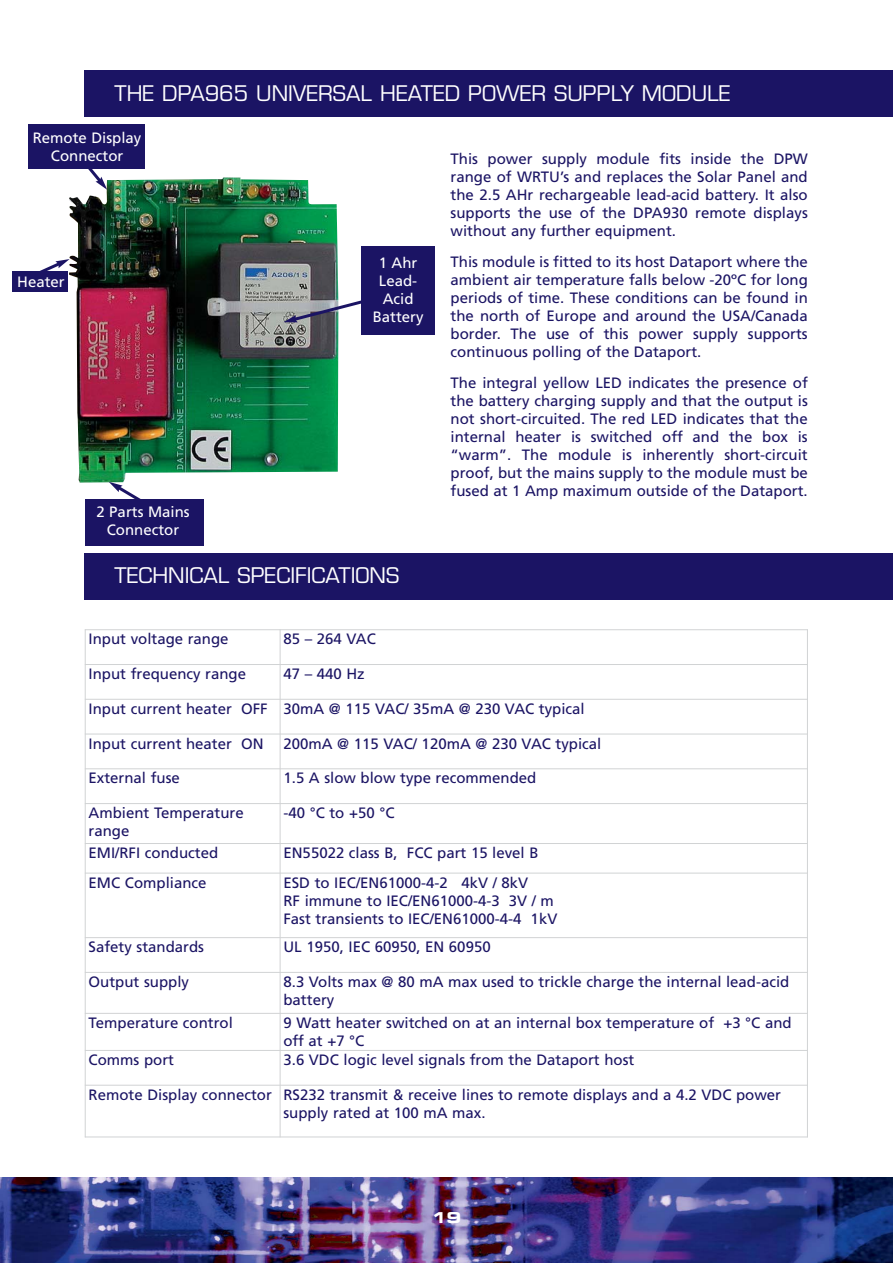
<style>
.page{position:relative;width:893px;height:1263px;background:#fff}
.page>*{position:absolute;margin:0;border:0;box-sizing:border-box;transform-origin:0 0}
.t1{font:21px "Eurostile LT";color:#fff}
.t2{font:15px/18px "Frutiger";color:#1b1464}
.t3{font:15px/18px "Frutiger";color:#fff;text-align:center}
.t4{font:15px "Eurostile LT Bold Extended Two";color:#fff}
</style>
<div class="page">
<img style="left:0;top:1178px;width:893px;height:85px">
<svg style="left:88px;top:169px;width:11px;height:8px"></svg>
<div style="left:85px;top:70px;width:808px;height:47px;background:#1b1464"></div>
<img style="left:69px;top:177px;width:269px;height:306px">
<div style="left:85px;top:553px;width:808px;height:47px;background:#1b1464"></div>
<hr style="left:85px;top:629px;width:1px;height:508px;background:#d1d3d4">
<hr style="left:280px;top:629px;width:1px;height:508px;background:#d1d3d4">
<hr style="left:807px;top:629px;width:1px;height:508px;background:#d1d3d4">
<hr style="left:85px;top:629px;width:723px;height:1px;background:#d1d3d4">
<hr style="left:85px;top:664px;width:723px;height:1px;background:#d1d3d4">
<hr style="left:85px;top:699px;width:723px;height:1px;background:#d1d3d4">
<hr style="left:85px;top:734px;width:723px;height:1px;background:#d1d3d4">
<hr style="left:85px;top:768px;width:723px;height:1px;background:#d1d3d4">
<hr style="left:85px;top:803px;width:723px;height:1px;background:#d1d3d4">
<hr style="left:85px;top:843px;width:723px;height:1px;background:#d1d3d4">
<hr style="left:85px;top:873px;width:723px;height:1px;background:#d1d3d4">
<hr style="left:85px;top:937px;width:723px;height:1px;background:#d1d3d4">
<hr style="left:85px;top:972px;width:723px;height:1px;background:#d1d3d4">
<hr style="left:85px;top:1013px;width:723px;height:1px;background:#d1d3d4">
<hr style="left:85px;top:1050px;width:723px;height:1px;background:#d1d3d4">
<hr style="left:85px;top:1085px;width:723px;height:1px;background:#d1d3d4">
<hr style="left:85px;top:1137px;width:723px;height:1px;background:#d1d3d4">
<div style="left:361px;top:246px;width:74px;height:89px;background:#1b1464"></div>
<div style="left:28px;top:124px;width:116px;height:45px;background:#1b1464"></div>
<div style="left:85px;top:499px;width:118px;height:46px;background:#1b1464"></div>
<div style="left:13px;top:271px;width:55px;height:21px;background:#1b1464"></div>
<svg style="left:283px;top:297px;width:78px;height:26px"></svg>
<svg style="left:109px;top:482px;width:38px;height:17px"></svg>
<svg style="left:40px;top:259px;width:30px;height:17px"></svg>
<h1 class="t1" style="left:115px;top:85px;width:617px">THE DPA965 UNIVERSAL HEATED POWER SUPPLY MODULE</h1>
<p class="t3" style="left:33px;top:130px;width:110px">Remote Display<br>Connector</p>
<p class="t3" style="left:17px;top:274px;width:49px">Heater</p>
<p class="t3" style="left:96px;top:504px;width:95px">2 Parts Mains<br>Connector</p>
<p class="t3" style="left:373px;top:255px;width:52px">1 Ahr<br>Lead-<br>Acid<br>Battery</p>
<h1 class="t1" style="left:115px;top:567px;width:286px">TECHNICAL SPECIFICATIONS</h1>
<p class="t2" style="left:451px;top:151px;width:359px;text-align:justify">This power supply module fits inside the DPW range of WRTU’s and replaces the Solar Panel and the 2.5 AHr rechargeable lead-acid battery. It also supports the use of the DPA930 remote displays without any further equipment.</p>
<p class="t2" style="left:451px;top:254px;width:359px;text-align:justify">This module is fitted to its host Dataport where the ambient air temperature falls below -20ºC for long periods of time. These conditions can be found in the north of Europe and around the USA/Canada border. The use of this power supply supports continuous polling of the Dataport.</p>
<p class="t2" style="left:451px;top:375px;width:359px;text-align:justify">The integral yellow LED indicates the presence of the battery charging supply and that the output is not short-circuited. The red LED indicates that the internal heater is switched off and the box is “warm”. The module is inherently short-circuit proof, but the mains supply to the module must be fused at 1 Amp maximum outside of the Dataport.</p>
<p class="t2" style="left:89px;top:631px;width:142px">Input voltage range</p>
<p class="t2" style="left:283px;top:631px;width:94px">85 – 264 VAC</p>
<p class="t2" style="left:89px;top:666px;width:159px">Input frequency range</p>
<p class="t2" style="left:283px;top:666px;width:83px">47 – 440 Hz</p>
<p class="t2" style="left:89px;top:701px;width:498px">Input current heater OFF 30mA @ 115 VAC/ 35mA @ 230 VAC typical</p>
<p class="t2" style="left:89px;top:736px;width:176px">Input current heater ON</p>
<p class="t2" style="left:283px;top:736px;width:319px">200mA @ 115 VAC/ 120mA @ 230 VAC typical</p>
<p class="t2" style="left:89px;top:770px;width:93px">External fuse</p>
<p class="t2" style="left:283px;top:770px;width:254px">1.5 A slow blow type recommended</p>
<p class="t2" style="left:89px;top:805px;width:157px">Ambient Temperature range</p>
<p class="t2" style="left:283px;top:805px;width:112px">-40 °C to +50 °C</p>
<p class="t2" style="left:89px;top:845px;width:131px">EMI/RFI conducted</p>
<p class="t2" style="left:283px;top:845px;width:257px">EN55022 class B, FCC part 15 level B</p>
<p class="t2" style="left:89px;top:875px;width:119px">EMC Compliance</p>
<p class="t2" style="left:283px;top:875px;width:275px">ESD to IEC/EN61000-4-2 4kV / 8kV<br>RF immune to IEC/EN61000-4-3 3V / m<br>Fast transients to IEC/EN61000-4-4 1kV</p>
<p class="t2" style="left:89px;top:939px;width:117px">Safety standards</p>
<p class="t2" style="left:283px;top:939px;width:209px">UL 1950, IEC 60950, EN 60950</p>
<p class="t2" style="left:89px;top:974px;width:102px">Output supply</p>
<p class="t2" style="left:283px;top:974px;width:507px">8.3 Volts max @ 80 mA max used to trickle charge the internal lead-acid battery</p>
<p class="t2" style="left:89px;top:1015px;width:146px">Temperature control</p>
<p class="t2" style="left:283px;top:1015px;width:510px">9 Watt heater switched on at an internal box temperature of +3 °C and off at +7 °C</p>
<p class="t2" style="left:89px;top:1052px;width:87px">Comms port</p>
<p class="t2" style="left:283px;top:1052px;width:352px">3.6 VDC logic level signals from the Dataport host</p>
<p class="t2" style="left:283px;top:1087px;width:499px;text-indent:-195px">Remote Display connector RS232 transmit &amp; receive lines to remote displays and a 4.2 VDC power supply rated at 100 mA max.</p>
<p class="t4" style="left:431px;top:1211px;width:31px">19</p>
</div>
